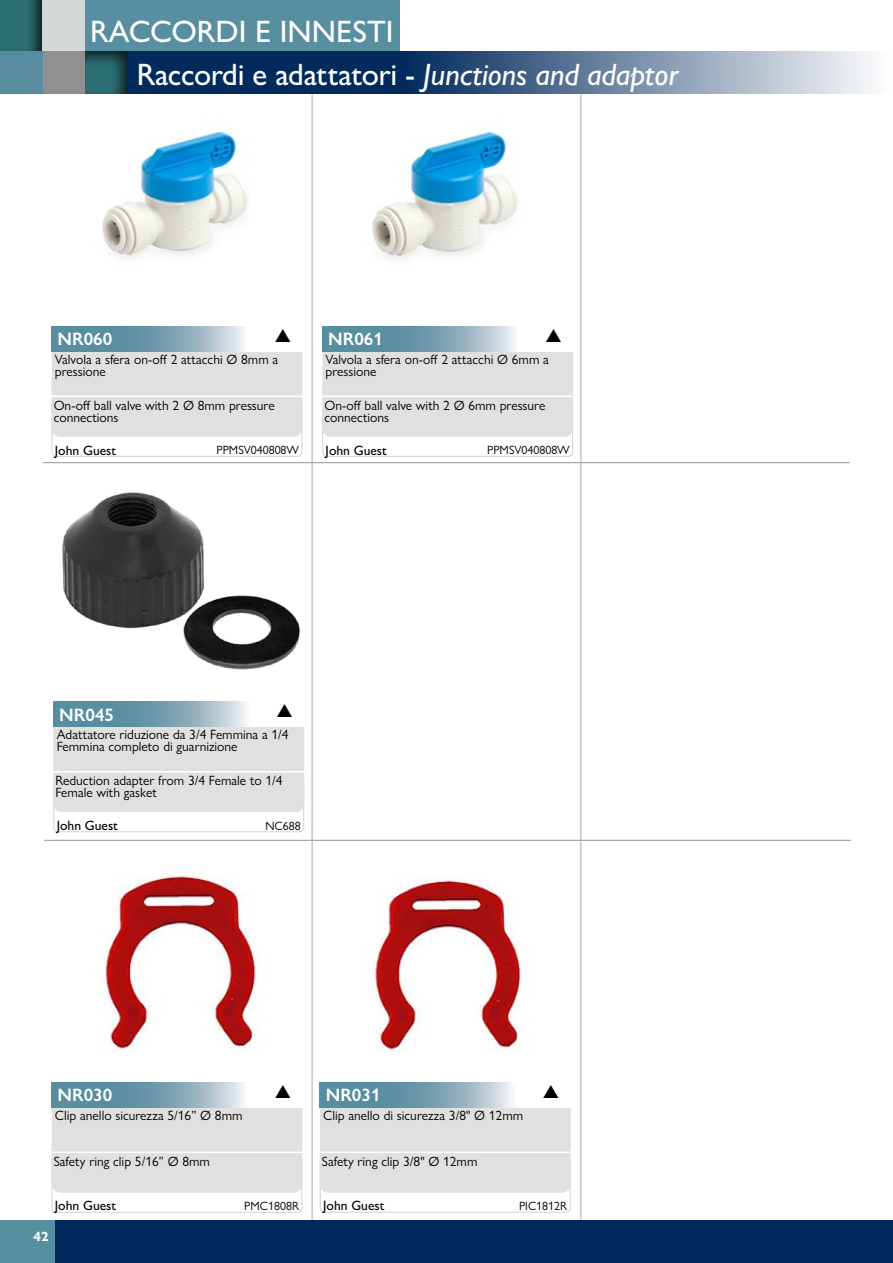
<style>
.page{position:relative;width:893px;height:1263px;background:#fff}
.page>*{position:absolute;margin:0;border:0;box-sizing:border-box;transform-origin:0 0}
.t1{font:500 31.05px/42.5px "Gill Sans Nova";letter-spacing:-.01em;color:#fff}
.t2{font:600 18px "Gill Sans Nova";color:#fff}
.t3{font:13.5px/12px "Gill Sans Nova";color:#000}
.t4{font:500 13.5px "Gill Sans Nova";color:#000}
.t5{font:700 13.5px "Gill Sans Nova";color:#fff}
.t6{font:12px "Gill Sans Nova";color:#000}
.s1{font-style:italic}
</style>
<div class="page">
<div style="left:0;top:1220px;width:893px;height:43px;background:#022a5d"></div>
<div style="left:0;top:1220px;width:55px;height:43px;background:#578ea0"></div>
<img style="left:102px;top:131px;width:146px;height:127px">
<img style="left:372px;top:131px;width:146px;height:128px">
<img style="left:62px;top:492px;width:238px;height:178px">
<img style="left:105px;top:876px;width:151px;height:173px">
<img style="left:373px;top:879px;width:148px;height:171px">
<div style="left:51px;top:400px;width:251px;height:57px;border:1px solid #d4d6d8;border-radius:4px"></div>
<div style="left:52px;top:379px;width:250px;height:58px;background:#e0e0df;border-radius:9px"></div>
<div style="left:52px;top:338px;width:250px;height:58px;background:#e0e0df;border-radius:9px"></div>
<svg style="left:52px;top:326px;width:210px;height:25px;background:#88acba"></svg>
<div style="left:262px;top:326px;width:40px;height:25px;background:#fff"></div>
<hr style="left:51px;top:396px;width:251px;height:1px;background:#fff">
<div style="left:322px;top:400px;width:251px;height:57px;border:1px solid #d4d6d8;border-radius:4px"></div>
<div style="left:322px;top:379px;width:251px;height:58px;background:#e0e0df;border-radius:9px"></div>
<div style="left:322px;top:338px;width:251px;height:58px;background:#e0e0df;border-radius:9px"></div>
<svg style="left:322px;top:326px;width:210px;height:25px;background:#88abb9"></svg>
<div style="left:532px;top:326px;width:41px;height:25px;background:#fff"></div>
<hr style="left:322px;top:396px;width:251px;height:1px;background:#fff">
<div style="left:53px;top:775px;width:251px;height:57px;border:1px solid #d4d6d8;border-radius:4px"></div>
<div style="left:53px;top:755px;width:251px;height:57px;background:#e0e0df;border-radius:9px"></div>
<div style="left:53px;top:714px;width:251px;height:57px;background:#e0e0df;border-radius:9px"></div>
<svg style="left:53px;top:702px;width:211px;height:24px;background:#88acba"></svg>
<div style="left:264px;top:702px;width:40px;height:24px;background:#fff"></div>
<hr style="left:53px;top:771px;width:251px;height:1px;background:#fff">
<div style="left:51px;top:1155px;width:251px;height:58px;border:1px solid #d4d6d8;border-radius:4px"></div>
<div style="left:52px;top:1135px;width:250px;height:58px;background:#e0e0df;border-radius:9px"></div>
<div style="left:52px;top:1094px;width:250px;height:57px;background:#e0e0df;border-radius:9px"></div>
<svg style="left:52px;top:1082px;width:210px;height:25px;background:#88acba"></svg>
<div style="left:262px;top:1082px;width:40px;height:25px;background:#fff"></div>
<hr style="left:51px;top:1151px;width:251px;height:2px;background:#fff">
<div style="left:320px;top:1155px;width:251px;height:58px;border:1px solid #d4d6d8;border-radius:4px"></div>
<div style="left:320px;top:1135px;width:251px;height:58px;background:#e0e0df;border-radius:9px"></div>
<div style="left:320px;top:1094px;width:251px;height:57px;background:#e0e0df;border-radius:9px"></div>
<svg style="left:320px;top:1082px;width:210px;height:25px;background:#88acba"></svg>
<div style="left:530px;top:1082px;width:41px;height:25px;background:#fff"></div>
<hr style="left:319px;top:1151px;width:252px;height:2px;background:#fff">
<div style="left:85px;top:0;width:315px;height:52px;background:#578ea0"></div>
<svg style="left:130px;top:51px;width:741px;height:42px;background:#4e6a8d"></svg>
<div style="left:0;top:0;width:45px;height:53px;background:#000;opacity:.75"></div>
<div style="left:84px;top:51px;width:46px;height:45px;background:#000;opacity:.75"></div>
<div style="left:43px;top:0;width:42px;height:51px;background:#d4d7d8"></div>
<div style="left:43px;top:51px;width:42px;height:42px;background:#909093"></div>
<div style="left:0;top:51px;width:43px;height:42px;background:#578d9f"></div>
<hr style="left:892px;top:51px;width:1px;height:42px;background:#022a5d">
<hr style="left:312px;top:95px;width:1px;height:1124px;background:#a8a8a7">
<hr style="left:581px;top:95px;width:1px;height:1124px;background:#a8a8a7">
<hr style="left:43px;top:462px;width:807px;height:1px;background:#a8a8a7">
<hr style="left:45px;top:840px;width:806px;height:1px;background:#a8a8a7">
<hr style="left:44px;top:840px;width:806px;height:1px;background:#a8a8a7">
<h1 class="t1" style="left:137px;top:10px;width:543px;text-indent:-46px">RACCORDI E INNESTI<br>Raccordi e adattatori - <span class="s1">Junctions and adaptor</span></h1>
<h2 class="t2" style="left:57px;top:328px;width:56px">NR060</h2>
<h2 class="t2" style="left:328px;top:328px;width:56px">NR061</h2>
<p class="t3" style="left:55px;top:353px;width:225px">Valvola a sfera on-off 2 attacchi Ø 8mm a pressione</p>
<p class="t3" style="left:326px;top:353px;width:225px">Valvola a sfera on-off 2 attacchi Ø 6mm a pressione</p>
<p class="t3" style="left:54px;top:399px;width:222px">On-off ball valve with 2 Ø 8mm pressure connections</p>
<p class="t3" style="left:324px;top:399px;width:222px">On-off ball valve with 2 Ø 6mm pressure connections</p>
<p class="t4" style="left:55px;top:442px;width:63px">John Guest</p>
<p class="t6" style="left:217px;top:442px;width:84px">PPMSV040808W</p>
<p class="t4" style="left:326px;top:442px;width:63px">John Guest</p>
<p class="t6" style="left:487px;top:442px;width:84px">PPMSV040808W</p>
<h2 class="t2" style="left:59px;top:703px;width:56px">NR045</h2>
<p class="t3" style="left:57px;top:729px;width:233px">Adattatore riduzione da 3/4 Femmina a 1/4<br>Femmina completo di guarnizione</p>
<p class="t3" style="left:55px;top:774px;width:229px">Reduction adapter from 3/4 Female to 1/4<br>Female with gasket</p>
<p class="t4" style="left:57px;top:817px;width:63px">John Guest</p>
<p class="t6" style="left:265px;top:818px;width:37px">NC688</p>
<h2 class="t2" style="left:57px;top:1084px;width:56px">NR030</h2>
<h2 class="t2" style="left:326px;top:1084px;width:56px">NR031</h2>
<p class="t3" style="left:55px;top:1109px;width:189px">Clip anello sicurezza 5/16” Ø 8mm</p>
<p class="t3" style="left:323px;top:1109px;width:202px">Clip anello di sicurezza 3/8" Ø 12mm</p>
<p class="t3" style="left:54px;top:1155px;width:158px">Safety ring clip 5/16” Ø 8mm</p>
<p class="t3" style="left:322px;top:1155px;width:157px">Safety ring clip 3/8" Ø 12mm</p>
<p class="t4" style="left:55px;top:1197px;width:63px">John Guest</p>
<p class="t6" style="left:244px;top:1199px;width:56px">PMC1808R</p>
<p class="t4" style="left:323px;top:1197px;width:63px">John Guest</p>
<p class="t6" style="left:519px;top:1199px;width:50px">PIC1812R</p>
<p class="t5" style="left:34px;top:1228px;width:17px">42</p>
</div>
